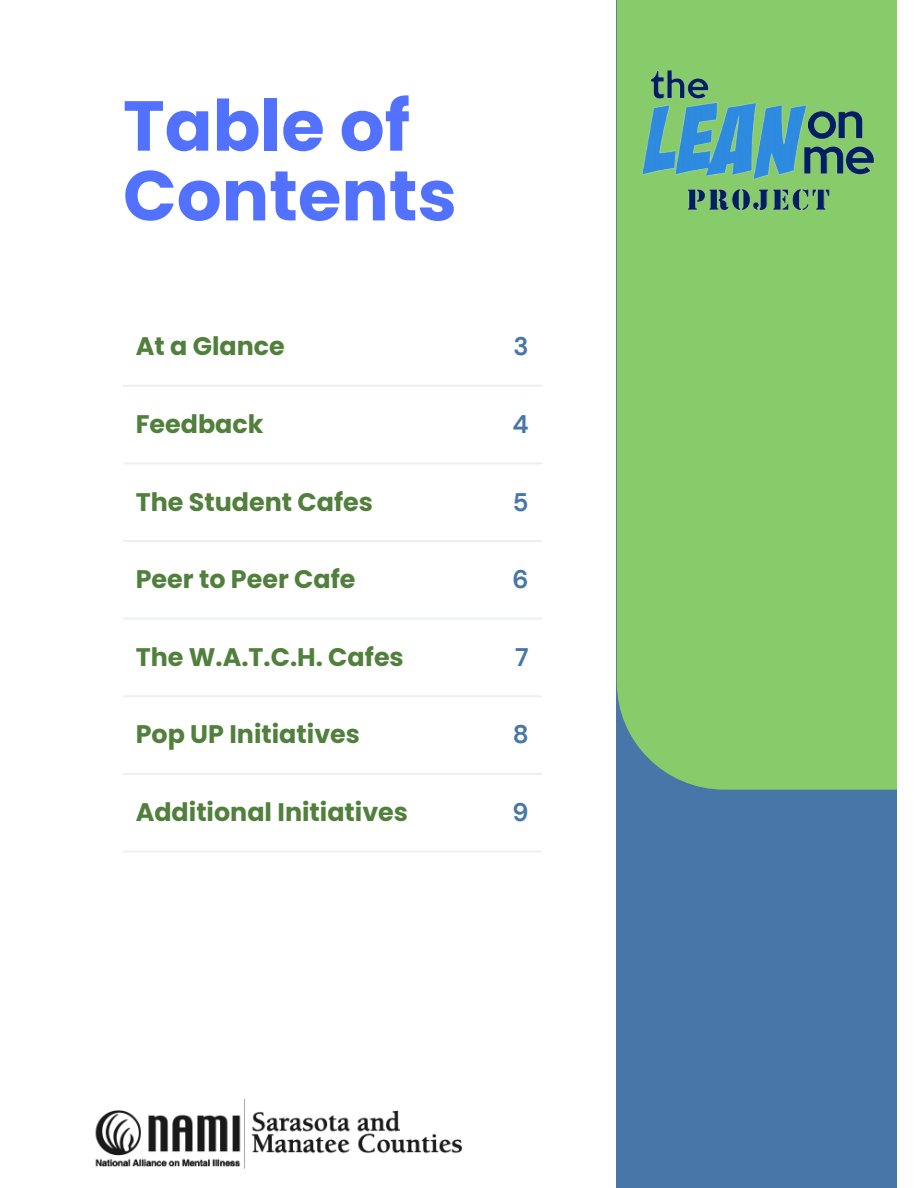
<style>
.page{position:relative;width:918px;height:1188px;background:#fff}
.page>*{position:absolute;margin:0;border:0;box-sizing:border-box;transform-origin:0 0}
.t1{font:700 70.5px/69.8px "Poppins";color:#5271ff}
.t2{font:700 25.35px "Poppins";color:#50803b}
.t3{font:700 25.35px "DM Sans";color:#4876a9}
</style>
<div class="page">
<div style="left:617px;top:0;width:280px;height:1188px;background:#4876a9"></div>
<div style="left:617px;top:0;width:280px;height:790px;background:#88cb6b"></div>
<hr style="left:123px;top:385px;width:418px;height:2px;background:#edf0f2">
<hr style="left:123px;top:462px;width:418px;height:2px;background:#edf0f2">
<hr style="left:123px;top:540px;width:418px;height:2px;background:#edf0f2">
<hr style="left:123px;top:618px;width:418px;height:2px;background:#edf0f2">
<hr style="left:123px;top:695px;width:418px;height:2px;background:#edf0f2">
<hr style="left:123px;top:773px;width:418px;height:2px;background:#edf0f2">
<hr style="left:123px;top:850px;width:418px;height:3px;background:#edf0f2">
<img style="left:616px;top:16px;width:281px;height:261px">
<img style="left:95px;top:1098px;width:368px;height:71px">
<p class="t1" style="left:123px;top:91px;width:335px">Table of<br>Contents</p>
<p class="t2" style="left:136px;top:329px;width:151px">At a Glance</p>
<p class="t3" style="left:514px;top:330px;width:17px">3</p>
<p class="t2" style="left:136px;top:406px;width:129px">Feedback</p>
<p class="t3" style="left:512px;top:408px;width:18px">4</p>
<p class="t2" style="left:136px;top:484px;width:239px">The Student Cafes</p>
<p class="t3" style="left:513px;top:485px;width:17px">5</p>
<p class="t2" style="left:136px;top:562px;width:221px">Peer to Peer Cafe</p>
<p class="t3" style="left:513px;top:563px;width:18px">6</p>
<p class="t2" style="left:136px;top:639px;width:270px">The W.A.T.C.H. Cafes</p>
<p class="t3" style="left:515px;top:641px;width:15px">7</p>
<p class="t2" style="left:136px;top:717px;width:226px">Pop UP Initiatives</p>
<p class="t3" style="left:513px;top:718px;width:17px">8</p>
<p class="t2" style="left:136px;top:794px;width:274px">Additional Initiatives</p>
<p class="t3" style="left:513px;top:796px;width:18px">9</p>
</div>
